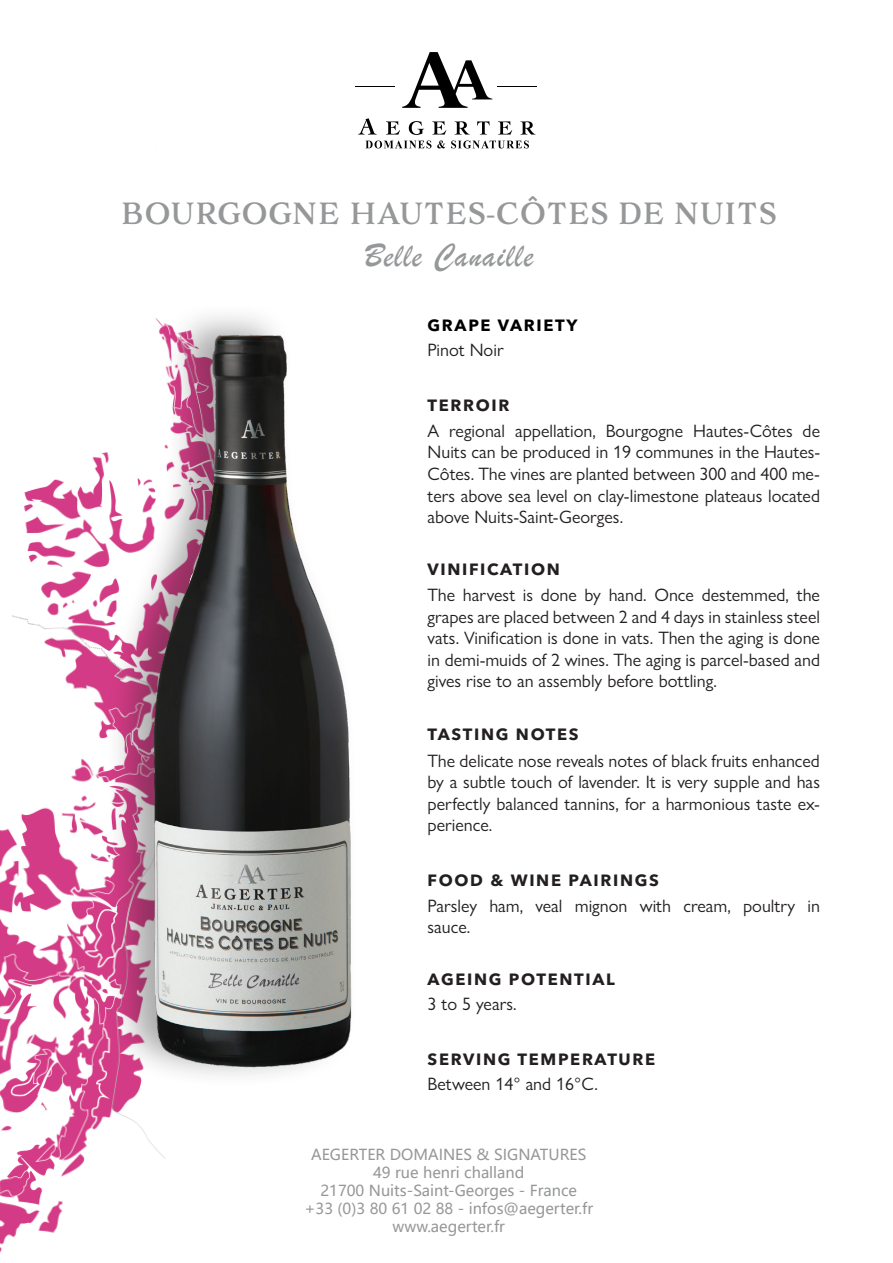
<style>
.page{position:relative;width:893px;height:1263px;background:#fff}
.page>*{position:absolute;margin:0;border:0;box-sizing:border-box;transform-origin:0 0}
.t1{font:34.5px "Brush Script";letter-spacing:.04em;color:#959798;scale:.95 1}
.t2{font:28.5px "Adorn S Serif";letter-spacing:.015em;color:#959798;scale:.92 1}
.t3{font:18px/21.6px "Gill Sans Nova";color:#231f20;text-align:justify}
.t4{font:700 16.2px "Avenir Next LT Pro";letter-spacing:.1em;color:#231f20}
.t5{font:700 16.2px "Avenir Next LT Pro";letter-spacing:.1em;color:#000001}
.t6{font:15px "Microsoft Ya Hei";color:#959798}
</style>
<div class="page">
<img style="left:0;top:148px;width:428px;height:1105px">
<svg style="left:358px;top:118px;width:178px;height:30px"></svg>
<svg style="left:402px;top:52px;width:90px;height:56px"></svg>
<hr style="left:498px;top:86px;width:39px;height:1px;background:#000001">
<hr style="left:355px;top:86px;width:40px;height:1px;background:#000001">
<div style="left:105px;top:302px;width:253px;height:787px;background:#231f20;opacity:.38"></div>
<img style="left:137px;top:319px;width:230px;height:748px">
<p class="t2" style="left:121px;top:196px;width:715px">BOURGOGNE HAUTES-CÔTES DE NUITS</p>
<p class="t1" style="left:364px;top:234px;width:179px">Belle Canaille</p>
<p class="t5" style="left:428px;top:315px;width:151px">GRAPE VARIETY</p>
<p class="t3" style="left:428px;top:339px;width:78px">Pinot Noir</p>
<p class="t4" style="left:428px;top:395px;width:83px">TERROIR</p>
<p class="t3" style="left:428px;top:420px;width:394px">A regional appellation, Bourgogne Hautes-Côtes de Nuits can be produced in 19 communes in the Hautes-Côtes. The vines are planted between 300 and 400 me&shy;ters above sea level on clay-limestone plateaus located above Nuits-Saint-Georges.</p>
<p class="t4" style="left:428px;top:560px;width:134px">VINIFICATION</p>
<p class="t3" style="left:428px;top:584px;width:394px">The harvest is done by hand. Once destemmed, the grapes are placed between 2 and 4 days in stainless steel vats. Vinification is done in vats. Then the aging is done in demi-muids of 2 wines. The aging is parcel-based and gives rise to an assembly before bottling.</p>
<p class="t4" style="left:428px;top:724px;width:153px">TASTING NOTES</p>
<p class="t3" style="left:428px;top:749px;width:394px">The delicate nose reveals notes of black fruits enhanced by a subtle touch of lavender. It is very supple and has perfectly balanced tannins, for a harmonious taste ex&shy;perience.</p>
<p class="t4" style="left:428px;top:871px;width:233px">FOOD &amp; WINE PAIRINGS</p>
<p class="t3" style="left:428px;top:895px;width:394px">Parsley ham, veal mignon with cream, poultry in sauce.</p>
<p class="t4" style="left:428px;top:969px;width:189px">AGEING POTENTIAL</p>
<p class="t3" style="left:428px;top:993px;width:91px">3 to 5 years.</p>
<p class="t4" style="left:428px;top:1049px;width:229px">SERVING TEMPERATURE</p>
<p class="t3" style="left:428px;top:1073px;width:172px">Between 14° and 16°C.</p>
<p class="t6" style="left:311px;top:1144px;width:277px">AEGERTER DOMAINES &amp; SIGNATURES</p>
<p class="t6" style="left:373px;top:1162px;width:153px">49 rue henri challand</p>
<p class="t6" style="left:320px;top:1180px;width:258px">21700 Nuits-Saint-Georges - France</p>
<p class="t6" style="left:304px;top:1198px;width:290px">+33 (0)3 80 61 02 88 - infos@aegerter.fr</p>
<p class="t6" style="left:393px;top:1216px;width:114px">www.aegerter.fr</p>
</div>
